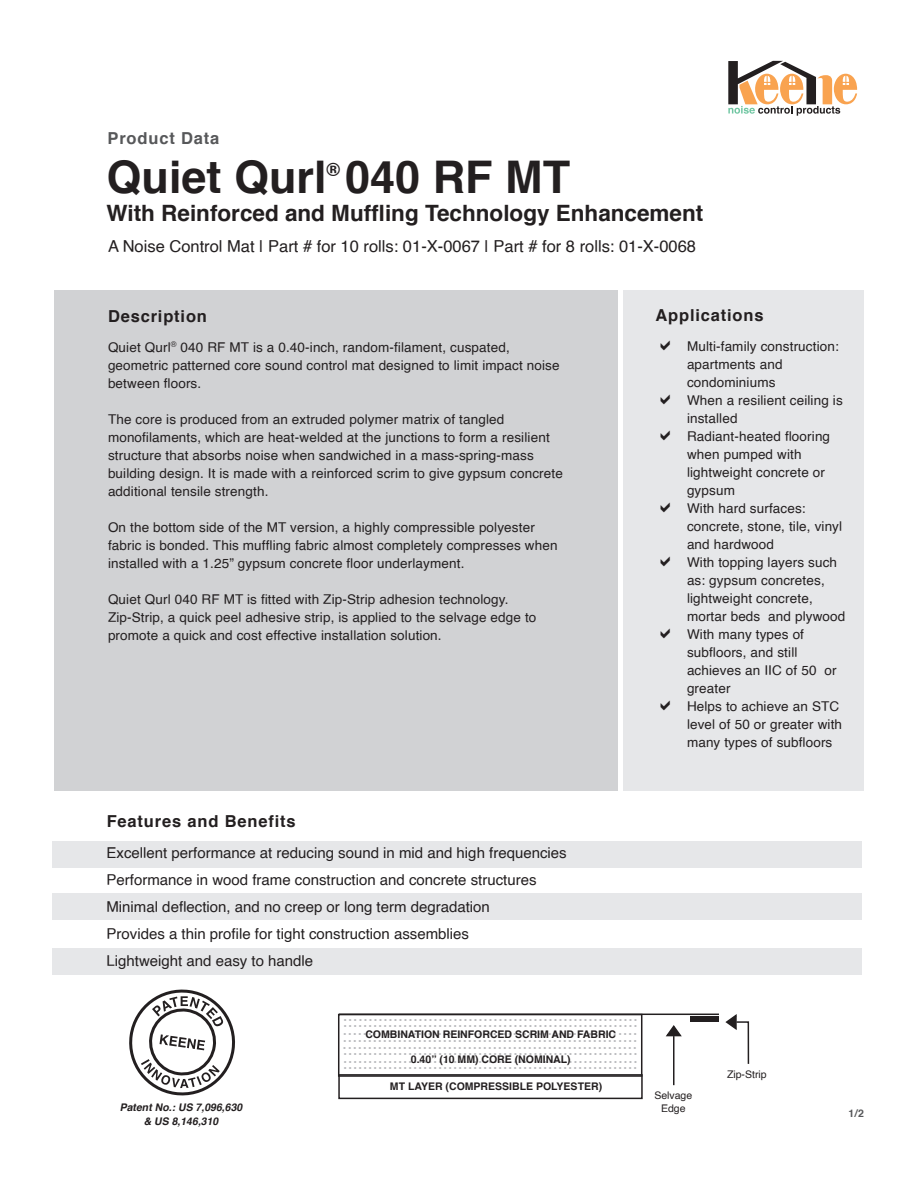
<style>
.page{position:relative;width:918px;height:1188px;background:#fff}
.page>*{position:absolute;margin:0;border:0;box-sizing:border-box;transform-origin:0 0}
.t1{font:700 45px "Helvetica";color:#231f20}
.t2{font:700 22.5px "Helvetica";color:#231f20}
.t3{font:700 18.3px "Helvetica";color:#231f20}
.t4{font:18px "Helvetica";color:#bcbdc0}
.t5{font:16.5px "Helvetica";color:#231f20}
.t6{font:700 16.5px "Helvetica";letter-spacing:.05em;color:#231f20}
.t7{font:700 16.5px "Helvetica";letter-spacing:.05em;color:#57585a}
.t8{font:15px "Helvetica";color:#231f20}
.t9{font:13.5px/18px "Helvetica";letter-spacing:.01em;color:#231f20}
.t10{font:700 10.5px "Helvetica";color:#231f20}
.Caption_Content{font:italic 700 10.5px "Helvetica";color:#231f20}
.t11{font:10.5px "Helvetica";color:#231f20}
.t12{font:700 10.5px "Helvetica";color:#57585a}
</style>
<div class="page">
<div style="left:54px;top:290px;width:563px;height:501px;background:#d1d2d4"></div>
<div style="left:623px;top:290px;width:241px;height:501px;background:#e6e7e9"></div>
<div style="left:52px;top:841px;width:810px;height:27px;background:#e6e7e9"></div>
<div style="left:52px;top:893px;width:810px;height:27px;background:#e6e7e9"></div>
<div style="left:52px;top:948px;width:810px;height:27px;background:#e6e7e9"></div>
<svg style="left:728px;top:61px;width:129px;height:55px"></svg>
<div style="left:338px;top:1074px;width:305px;height:25px;border:2px solid #231f20"></div>
<div style="left:338px;top:1014px;width:304px;height:63px;border:2px solid #231f20"></div>
<hr style="left:339px;top:1014px;width:380px;height:1px;background:#231f20">
<hr style="left:673px;top:1036px;width:2px;height:49px;background:#231f20">
<svg style="left:665px;top:1025px;width:17px;height:12px"></svg>
<div style="left:690px;top:1017px;width:29px;height:5px;background:#231f20"></div>
<svg style="left:725px;top:1014px;width:25px;height:50px"></svg>
<svg style="left:129px;top:989px;width:106px;height:107px"></svg>
<p class="t7" style="left:108px;top:125px;width:113px">Product Data</p>
<p class="t1" style="left:106px;top:141px;width:465px">Quiet Qurl 040 RF MT</p>
<p class="t3" style="left:327px;top:155px;width:15px">®</p>
<p class="t2" style="left:106px;top:195px;width:598px">With Reinforced and Muffling Technology Enhancement</p>
<p class="t5" style="left:108px;top:234px;width:590px">A Noise Control Mat | Part # for 10 rolls: 01-X-0067 | Part # for 8 rolls: 01-X-0068</p>
<p class="t6" style="left:108px;top:303px;width:101px">Description</p>
<p class="t9" style="left:108px;top:338px;width:403px">Quiet Qurl<sup>®</sup> 040 RF MT is a 0.40-inch, random-filament, cuspated,</p>
<p class="t9" style="left:108px;top:356px;width:453px">geometric patterned core sound control mat designed to limit impact noise between floors.</p>
<p class="t9" style="left:108px;top:410px;width:398px">The core is produced from an extruded polymer matrix of tangled</p>
<p class="t9" style="left:108px;top:428px;width:456px">monofilaments, which are heat-welded at the junctions to form a resilient structure that absorbs noise when sandwiched in a mass-spring-mass building design. It is made with a reinforced scrim to give gypsum concrete additional tensile strength.</p>
<p class="t9" style="left:108px;top:518px;width:451px">On the bottom side of the MT version, a highly compressible polyester fabric is bonded. This muffling fabric almost completely compresses when installed with a 1.25” gypsum concrete floor underlayment.</p>
<p class="t9" style="left:108px;top:590px;width:402px">Quiet Qurl 040 RF MT is fitted with Zip-Strip adhesion technology.</p>
<p class="t9" style="left:108px;top:608px;width:430px">Zip-Strip, a quick peel adhesive strip, is applied to the selvage edge to</p>
<p class="t9" style="left:108px;top:626px;width:335px">promote a quick and cost effective installation solution.</p>
<p class="t6" style="left:656px;top:301px;width:110px">Applications</p>
<p class="t9" style="left:687px;top:337px;width:153px">Multi-family construction: apartments and condominiums</p>
<p class="t9" style="left:687px;top:391px;width:157px">When a resilient ceiling is installed</p>
<p class="t9" style="left:687px;top:427px;width:145px">Radiant-heated flooring when pumped with lightweight concrete or gypsum</p>
<p class="t9" style="left:687px;top:499px;width:157px">With hard surfaces: concrete, stone, tile, vinyl and hardwood</p>
<p class="t9" style="left:687px;top:553px;width:160px">With topping layers such as: gypsum concretes, lightweight concrete, mortar beds and plywood</p>
<p class="t9" style="left:687px;top:625px;width:151px">With many types of subfloors, and still achieves an IIC of 50 or greater</p>
<p class="t9" style="left:687px;top:697px;width:157px">Helps to achieve an STC level of 50 or greater with many types of subfloors</p>
<p class="t6" style="left:107px;top:808px;width:190px">Features and Benefits</p>
<p class="t8" style="left:106px;top:841px;width:462px">Excellent performance at reducing sound in mid and high frequencies</p>
<p class="t8" style="left:106px;top:868px;width:432px">Performance in wood frame construction and concrete structures</p>
<p class="t8" style="left:106px;top:895px;width:385px">Minimal deflection, and no creep or long term degradation</p>
<p class="t8" style="left:106px;top:922px;width:364px">Provides a thin profile for tight construction assemblies</p>
<p class="t8" style="left:106px;top:949px;width:208px">Lightweight and easy to handle</p>
<p class="Caption_Content" style="left:120px;top:1099px;width:127px">PatentNo.:US 7,096,630</p>
<p class="Caption_Content" style="left:144px;top:1113px;width:79px">&amp; US 8,146,310</p>
<p class="t4" style="left:343px;top:1001px;width:297px">...........................................................</p>
<p class="t10" style="left:365px;top:1026px;width:252px">COMBINATION REINFORCED SCRIM AND FABRIC</p>
<p class="t10" style="left:411px;top:1051px;width:161px">0.40” (10 MM) CORE (NOMINAL)</p>
<p class="t4" style="left:343px;top:1007px;width:297px">...........................................................</p>
<p class="t4" style="left:342px;top:1014px;width:297px">...........................................................</p>
<p class="t4" style="left:342px;top:1022px;width:297px">...........................................................</p>
<p class="t4" style="left:342px;top:1028px;width:297px">...........................................................</p>
<p class="t4" style="left:343px;top:1035px;width:297px">...........................................................</p>
<p class="t4" style="left:343px;top:1042px;width:297px">...........................................................</p>
<p class="t4" style="left:343px;top:1049px;width:297px">...........................................................</p>
<p class="t10" style="left:390px;top:1078px;width:214px">MT LAYER (COMPRESSIBLE POLYESTER)</p>
<p class="t11" style="left:654px;top:1087px;width:39px">Selvage</p>
<p class="t11" style="left:661px;top:1100px;width:26px">Edge</p>
<p class="t11" style="left:727px;top:1067px;width:41px">Zip-Strip</p>
<p class="t12" style="left:848px;top:1105px;width:17px">1/2</p>
</div>
